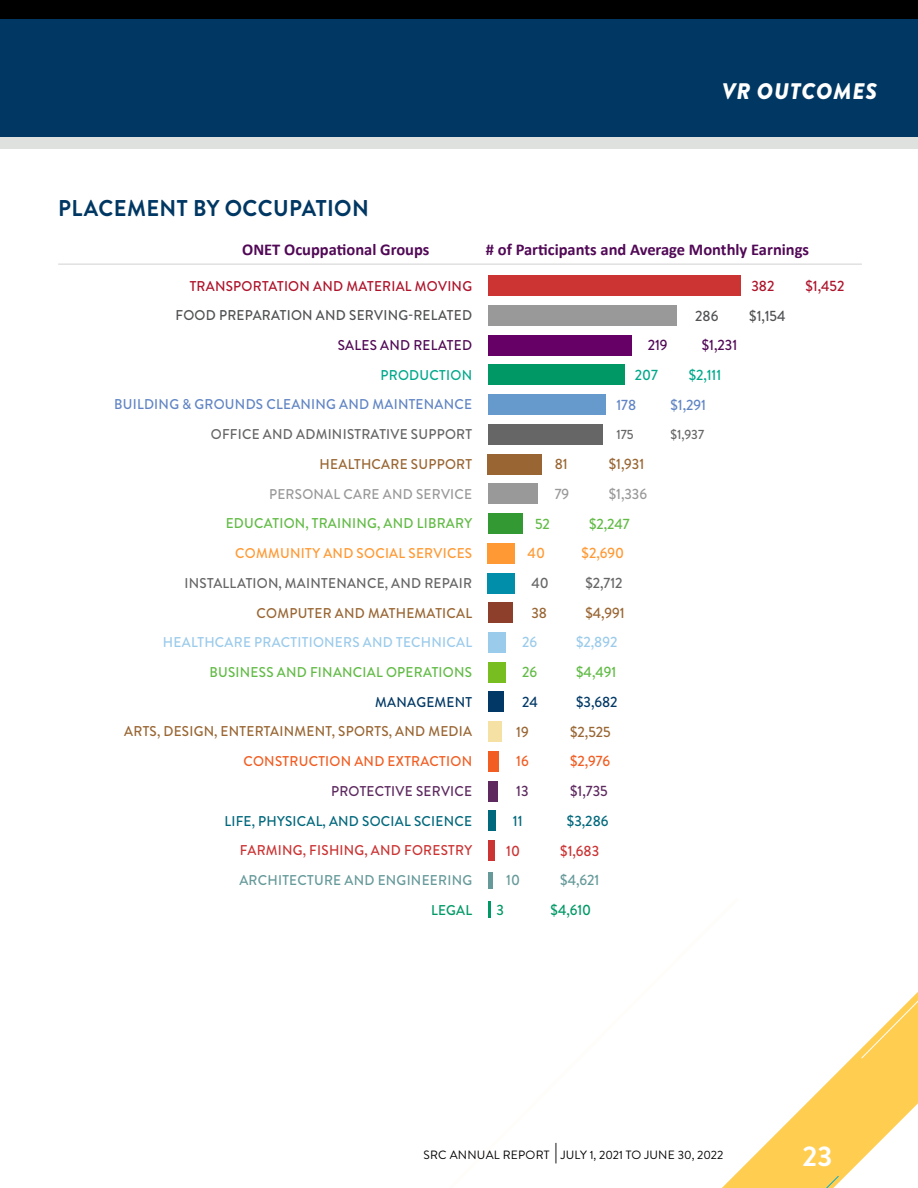
<style>
.page{position:relative;width:918px;height:1188px;background:#fff}
.page>*{position:absolute;margin:0;border:0;box-sizing:border-box;transform-origin:0 0}
.t1{font:700 28.5px "Brandon Grotesque";color:#fff}
.t2{font:700 22.8px "Brandon Grotesque";letter-spacing:.02em;color:#003863;scale:.95 1}
.t3{font:italic 900 22.5px "Brandon Grotesque";letter-spacing:.04em;color:#fff}
.t4{font:700 16.5px "Calibri";color:#510856}
.t5{font:500 15px "Brandon Grotesque";color:#963;scale:.95 1}
.t6{font:500 15px "Brandon Grotesque";color:#62bb46;scale:.95 1}
.t7{font:500 15px "Brandon Grotesque";color:#ae132a;scale:.95 1}
.t8{font:500 15px "Brandon Grotesque";color:#515254;scale:.95 1}
.t9{font:500 15px "Brandon Grotesque";color:#510856;scale:.95 1}
.t10{font:500 15px "Brandon Grotesque";color:#00a88b;scale:.95 1}
.t11{font:500 15px "Brandon Grotesque";color:#6185c4;scale:.95 1}
.t12{font:500 15px "Brandon Grotesque";color:#999;scale:.95 1}
.t13{font:500 15px "Brandon Grotesque";color:#f93;scale:.95 1}
.t14{font:500 15px "Brandon Grotesque";color:#9bcbeb;scale:.95 1}
.t15{font:500 15px "Brandon Grotesque";color:#013865;scale:.95 1}
.t16{font:500 15px "Brandon Grotesque";color:#f15d22;scale:.95 1}
.t17{font:500 15px "Brandon Grotesque";color:#5d295f;scale:.95 1}
.t18{font:500 15px "Brandon Grotesque";color:#00687c;scale:.95 1}
.t19{font:500 15px "Brandon Grotesque";color:#c33;scale:.95 1}
.t20{font:500 15px "Brandon Grotesque";color:#699;scale:.95 1}
.t21{font:500 15px "Brandon Grotesque";color:#096;scale:.95 1}
.t22{font:500 14.85px "Brandon Grotesque";color:#666;scale:.95 1}
.t23{font:500 14.1px "Brandon Grotesque";letter-spacing:.02em;color:#963;scale:.95 1}
.t24{font:500 14.1px "Brandon Grotesque";letter-spacing:.02em;color:#666;scale:.95 1}
.t25{font:500 14.1px "Brandon Grotesque";letter-spacing:.02em;color:#62bb46;scale:.95 1}
.t26{font:500 14.1px "Brandon Grotesque";letter-spacing:.02em;color:#6185c4;scale:.95 1}
.t27{font:500 14.1px "Brandon Grotesque";letter-spacing:.02em;color:#9bcbeb;scale:.95 1}
.t28{font:500 14.1px "Brandon Grotesque";letter-spacing:.02em;color:#515254;scale:.95 1}
.t29{font:500 14.1px "Brandon Grotesque";letter-spacing:.02em;color:#ae132a;scale:.95 1}
.t30{font:500 14.1px "Brandon Grotesque";letter-spacing:.02em;color:#00687c;scale:.95 1}
.t31{font:500 14.1px "Brandon Grotesque";letter-spacing:.02em;color:#c33;scale:.95 1}
.t32{font:500 14.1px "Brandon Grotesque";letter-spacing:.02em;color:#f93;scale:.95 1}
.t33{font:500 14.1px "Brandon Grotesque";letter-spacing:.02em;color:#699;scale:.95 1}
.t34{font:500 14.1px "Brandon Grotesque";letter-spacing:.02em;color:#f15d22;scale:.95 1}
.t35{font:500 14.1px "Brandon Grotesque";letter-spacing:.02em;color:#999;scale:.95 1}
.t36{font:500 14.1px "Brandon Grotesque";letter-spacing:.02em;color:#5d295f;scale:.95 1}
.t37{font:500 14.1px "Brandon Grotesque";letter-spacing:.02em;color:#510856;scale:.95 1}
.t38{font:500 14.1px "Brandon Grotesque";letter-spacing:.02em;color:#00a88b;scale:.95 1}
.t39{font:500 14.1px "Brandon Grotesque";letter-spacing:.02em;color:#013865;scale:.95 1}
.t40{font:500 14.1px "Brandon Grotesque";letter-spacing:.02em;color:#096;scale:.95 1}
.t41{font:500 13.35px "Brandon Grotesque";color:#666;scale:.95 1}
.t42{font:12px "Brandon Grotesque";letter-spacing:.02em;color:#000}
.s1{font-size:19.5px}
</style>
<div class="page">
<div style="left:0;top:0;width:918px;height:19px;background:#000"></div>
<div style="left:0;top:136px;width:918px;height:13px;background:#dfe1df"></div>
<svg style="left:722px;top:1049px;width:196px;height:139px"></svg>
<svg style="left:760px;top:1175px;width:80px;height:13px"></svg>
<svg style="left:861px;top:992px;width:57px;height:67px"></svg>
<svg style="left:488px;top:902px;width:2px;height:16px"></svg>
<div style="left:488px;top:872px;width:5px;height:16px;background:#699"></div>
<div style="left:488px;top:840px;width:6px;height:21px;background:#c33"></div>
<div style="left:488px;top:810px;width:8px;height:21px;background:#00687c"></div>
<div style="left:488px;top:781px;width:9px;height:21px;background:#5d295f"></div>
<hr style="left:58px;top:263px;width:804px;height:2px;background:#dfe1df">
<div style="left:488px;top:275px;width:252px;height:21px;background:#c33"></div>
<div style="left:488px;top:305px;width:188px;height:21px;background:#999"></div>
<div style="left:488px;top:335px;width:144px;height:21px;background:#606"></div>
<div style="left:488px;top:365px;width:137px;height:20px;background:#096"></div>
<div style="left:488px;top:394px;width:117px;height:21px;background:#69c"></div>
<div style="left:488px;top:424px;width:114px;height:21px;background:#666"></div>
<div style="left:488px;top:454px;width:54px;height:21px;background:#963"></div>
<div style="left:488px;top:483px;width:50px;height:21px;background:#999"></div>
<div style="left:488px;top:513px;width:34px;height:21px;background:#393"></div>
<div style="left:488px;top:543px;width:27px;height:21px;background:#f93"></div>
<div style="left:488px;top:573px;width:27px;height:20px;background:#008eaa"></div>
<div style="left:488px;top:602px;width:25px;height:21px;background:#8d3f2b"></div>
<div style="left:488px;top:632px;width:17px;height:21px;background:#9bcbeb"></div>
<div style="left:488px;top:662px;width:17px;height:21px;background:#78be21"></div>
<div style="left:488px;top:691px;width:16px;height:21px;background:#013865"></div>
<div style="left:488px;top:721px;width:13px;height:21px;background:#f5e1a4"></div>
<div style="left:488px;top:751px;width:11px;height:21px;background:#f15d22"></div>
<div style="left:0;top:19px;width:918px;height:117px;background:#003863"></div>
<h3 class="t3" style="left:722px;top:75px;width:157px">VR OUTCOMES</h3>
<h4 class="t2" style="left:58px;top:193px;width:329px">PLACEMENT BY OCCUPATION</h4>
<p class="t4" style="left:242px;top:239px;width:189px">ONET Ocuppational Groups</p>
<p class="t4" style="left:486px;top:239px;width:325px"># of Participants and Average Monthly Earnings</p>
<p class="t29" style="left:190px;top:276px;width:299px">TRANSPORTATION AND MATERIAL MOVING</p>
<p class="t28" style="left:175px;top:306px;width:314px">FOOD PREPARATION AND SERVING-RELATED</p>
<p class="t37" style="left:338px;top:335px;width:143px">SALES AND RELATED</p>
<p class="t38" style="left:381px;top:365px;width:98px">PRODUCTION</p>
<p class="t26" style="left:114px;top:395px;width:378px">BUILDING &amp; GROUNDS CLEANING AND MAINTENANCE</p>
<p class="t24" style="left:211px;top:425px;width:277px">OFFICE AND ADMINISTRATIVE SUPPORT</p>
<p class="t23" style="left:320px;top:454px;width:162px">HEALTHCARE SUPPORT</p>
<p class="t35" style="left:269px;top:484px;width:215px">PERSONAL CARE AND SERVICE</p>
<p class="t25" style="left:226px;top:514px;width:261px">EDUCATION, TRAINING, AND LIBRARY</p>
<p class="t32" style="left:235px;top:543px;width:251px">COMMUNITY AND SOCIAL SERVICES</p>
<p class="t24" style="left:184px;top:573px;width:304px">INSTALLATION, MAINTENANCE, AND REPAIR</p>
<p class="t23" style="left:257px;top:603px;width:228px">COMPUTER AND MATHEMATICAL</p>
<p class="t27" style="left:163px;top:633px;width:327px">HEALTHCARE PRACTITIONERS AND TECHNICAL</p>
<p class="t25" style="left:209px;top:662px;width:278px">BUSINESS AND FINANCIAL OPERATIONS</p>
<p class="t39" style="left:375px;top:692px;width:104px">MANAGEMENT</p>
<p class="t23" style="left:124px;top:722px;width:368px">ARTS, DESIGN, ENTERTAINMENT, SPORTS, AND MEDIA</p>
<p class="t34" style="left:243px;top:752px;width:242px">CONSTRUCTION AND EXTRACTION</p>
<p class="t36" style="left:331px;top:781px;width:150px">PROTECTIVE SERVICE</p>
<p class="t30" style="left:224px;top:811px;width:262px">LIFE, PHYSICAL, AND SOCIAL SCIENCE</p>
<p class="t31" style="left:240px;top:841px;width:246px">FARMING, FISHING, AND FORESTRY</p>
<p class="t33" style="left:239px;top:870px;width:247px">ARCHITECTURE AND ENGINEERING</p>
<p class="t40" style="left:431px;top:900px;width:45px">LEGAL</p>
<p class="t7" style="left:751px;top:275px;width:26px">382</p>
<p class="t7" style="left:805px;top:275px;width:43px">$1,452</p>
<p class="t8" style="left:695px;top:305px;width:26px">286</p>
<p class="t8" style="left:749px;top:305px;width:40px">$1,154</p>
<p class="t9" style="left:648px;top:335px;width:22px">219</p>
<p class="t9" style="left:702px;top:335px;width:39px">$1,231</p>
<p class="t10" style="left:635px;top:364px;width:26px">207</p>
<p class="t10" style="left:689px;top:364px;width:36px">$2,111</p>
<p class="t11" style="left:616px;top:394px;width:22px">178</p>
<p class="t11" style="left:670px;top:394px;width:39px">$1,291</p>
<p class="t41" style="left:616px;top:425px;width:20px">175</p>
<p class="t41" style="left:670px;top:425px;width:37px">$1,937</p>
<p class="t5" style="left:555px;top:454px;width:15px">81</p>
<p class="t5" style="left:609px;top:454px;width:39px">$1,931</p>
<p class="t12" style="left:555px;top:483px;width:17px">79</p>
<p class="t12" style="left:609px;top:483px;width:42px">$1,336</p>
<p class="t6" style="left:535px;top:513px;width:17px">52</p>
<p class="t6" style="left:589px;top:513px;width:44px">$2,247</p>
<p class="t13" style="left:528px;top:543px;width:20px">40</p>
<p class="t13" style="left:582px;top:543px;width:46px">$2,690</p>
<p class="t22" style="left:531px;top:573px;width:20px">40</p>
<p class="t22" style="left:585px;top:573px;width:41px">$2,712</p>
<p class="t5" style="left:531px;top:602px;width:18px">38</p>
<p class="t5" style="left:585px;top:602px;width:43px">$4,991</p>
<p class="t14" style="left:522px;top:632px;width:17px">26</p>
<p class="t14" style="left:576px;top:632px;width:45px">$2,892</p>
<p class="t6" style="left:522px;top:662px;width:17px">26</p>
<p class="t6" style="left:576px;top:662px;width:44px">$4,491</p>
<p class="t15" style="left:522px;top:691px;width:18px">24</p>
<p class="t15" style="left:576px;top:691px;width:45px">$3,682</p>
<p class="t5" style="left:516px;top:721px;width:15px">19</p>
<p class="t5" style="left:570px;top:721px;width:44px">$2,525</p>
<p class="t16" style="left:516px;top:751px;width:15px">16</p>
<p class="t16" style="left:570px;top:751px;width:44px">$2,976</p>
<p class="t17" style="left:516px;top:781px;width:15px">13</p>
<p class="t17" style="left:570px;top:781px;width:41px">$1,735</p>
<p class="t18" style="left:513px;top:810px;width:12px">11</p>
<p class="t18" style="left:567px;top:810px;width:45px">$3,286</p>
<p class="t19" style="left:506px;top:840px;width:16px">10</p>
<p class="t19" style="left:560px;top:840px;width:43px">$1,683</p>
<p class="t20" style="left:506px;top:870px;width:16px">10</p>
<p class="t20" style="left:560px;top:870px;width:43px">$4,621</p>
<p class="t21" style="left:497px;top:899px;width:9px">3</p>
<p class="t21" style="left:551px;top:899px;width:44px">$4,610</p>
<p class="t42" style="left:424px;top:1146px;width:301px">SRC ANNUAL REPORT <span class="s1">|</span> JULY 1, 2021 TO JUNE 30, 2022</p>
<h1 class="t1" style="left:803px;top:1137px;width:31px">23</h1>
</div>
